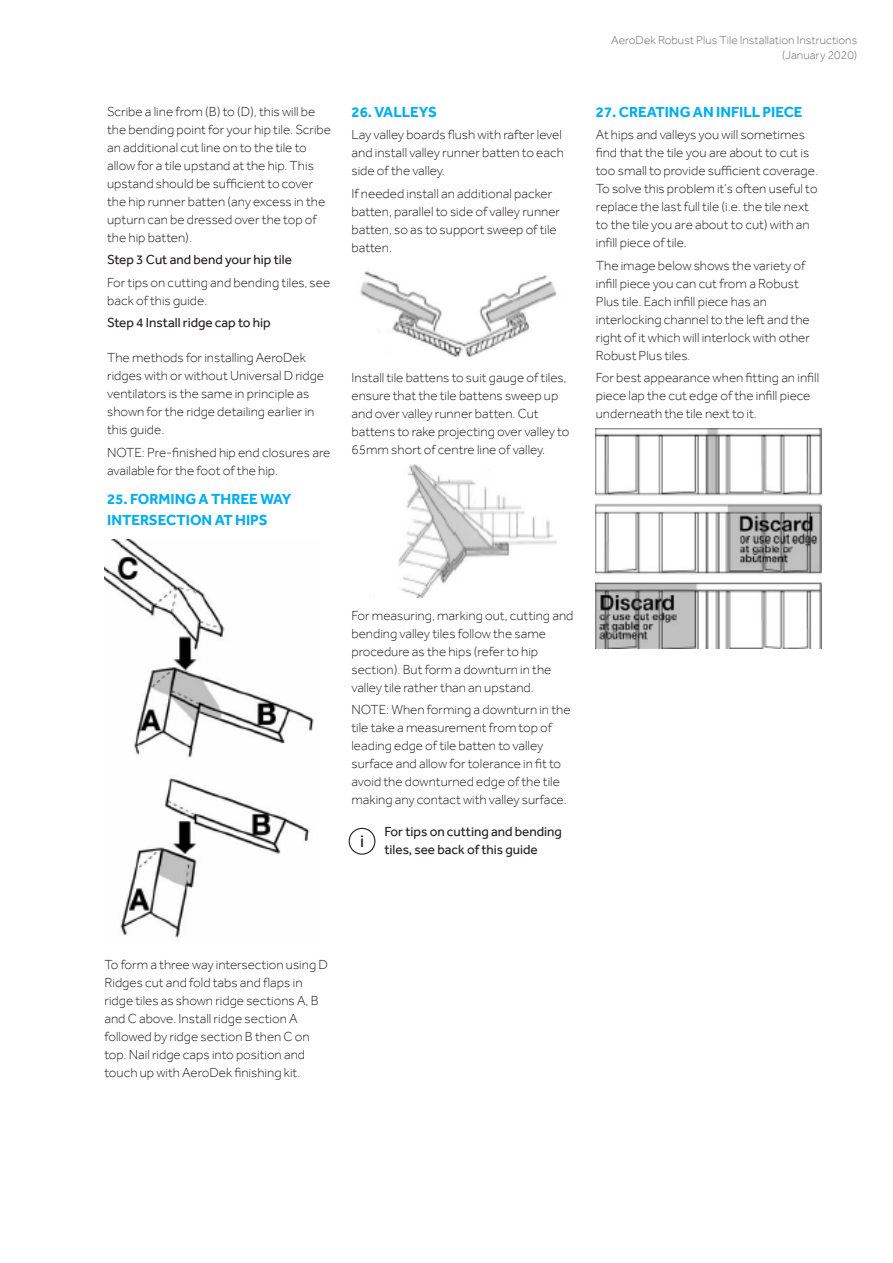
<style>
.page{position:relative;width:893px;height:1263px;background:#fff}
.page>*{position:absolute;margin:0;border:0;box-sizing:border-box;transform-origin:0 0}
.t1{font:18px "Effra";color:#231f20}
.Subhead_Effra_10_14p{font:700 15px/21px "Effra";color:#00aeef}
.Body_Copy_Instructio{font:700 15px "Effra";color:#00aeef}
.Body_Copy_Instructio-2{font:300 13.5px/18px "Effra";color:#231f20}
.Subhead_Effra_10_14p-2{font:300 13.5px/18px "Effra";color:#231f20}
.Body_-_regular{font:13.5px "Effra";color:#231f20}
.Body_Copy_Instructio-3{font:13.5px/18px "Effra";color:#231f20}
.t2{font:300 12px/15.8px "Effra";color:#6c6d70;text-align:right}
</style>
<div class="page">
<div style="left:349px;top:828px;width:26px;height:27px;border:1px solid #231f20;border-radius:50%"></div>
<img style="left:104px;top:540px;width:210px;height:398px">
<img style="left:360px;top:271px;width:197px;height:86px">
<img style="left:398px;top:464px;width:159px;height:133px">
<img style="left:596px;top:429px;width:225px;height:220px">
<p class="Body_Copy_Instructio-2" style="left:107px;top:102px;width:225px">Scribe a line from (B) to (D), this will be the bending point for your hip tile. Scribe an additional cut line on to the tile to allow for a tile upstand at the hip. This upstand should be sufficient to cover the hip runner batten (any excess in the upturn can be dressed over the top of the hip batten).</p>
<p class="Body_-_regular" style="left:107px;top:252px;width:186px">Step 3 Cut and bend your hip tile</p>
<p class="Body_Copy_Instructio-2" style="left:107px;top:273px;width:225px">For tips on cutting and bending tiles, see back of this guide.</p>
<p class="Body_-_regular" style="left:107px;top:314px;width:165px">Step 4 Install ridge cap to hip</p>
<p class="Subhead_Effra_10_14p-2" style="left:107px;top:349px;width:219px">The methods for installing AeroDek ridges with or without Universal D ridge ventilators is the same in principle as shown for the ridge detailing earlier in this guide.</p>
<p class="Subhead_Effra_10_14p-2" style="left:107px;top:443px;width:225px">NOTE: Pre-finished hip end closures are available for the foot of the hip.</p>
<p class="Subhead_Effra_10_14p" style="left:107px;top:489px;width:186px">25. FORMING A THREE WAY<br>INTERSECTION AT HIPS</p>
<p class="Subhead_Effra_10_14p" style="left:351px;top:101px;width:87px">26. VALLEYS</p>
<p class="Body_Copy_Instructio-2" style="left:351px;top:126px;width:214px">Lay valley boards flush with rafter level and install valley runner batten to each side of the valley.</p>
<p class="Body_Copy_Instructio-2" style="left:351px;top:184px;width:210px">If needed install an additional packer batten, parallel to side of valley runner batten, so as to support sweep of tile batten.</p>
<p class="Body_Copy_Instructio-2" style="left:351px;top:368px;width:219px">Install tile battens to suit gauge of tiles, ensure that the tile battens sweep up and over valley runner batten. Cut battens to rake projecting over valley to 65mm short of centre line of valley.</p>
<p class="t2" style="left:611px;top:32px;width:247px">AeroDek Robust Plus Tile Installation Instructions (January 2020)</p>
<p class="Body_Copy_Instructio" style="left:596px;top:103px;width:208px">27. CREATING AN INFILL PIECE</p>
<p class="Body_Copy_Instructio-2" style="left:596px;top:126px;width:224px">At hips and valleys you will sometimes find that the tile you are about to cut is too small to provide sufficient coverage.<br>To solve this problem it’s often useful to replace the last full tile (i.e. the tile next to the tile you are about to cut) with an infill piece of tile.</p>
<p class="Body_Copy_Instructio-2" style="left:596px;top:256px;width:216px">The image below shows the variety of infill piece you can cut from a Robust Plus tile. Each infill piece has an interlocking channel to the left and the right of it which will interlock with other Robust Plus tiles.</p>
<p class="Body_Copy_Instructio-2" style="left:596px;top:368px;width:225px">For best appearance when fitting an infill piece lap the cut edge of the infill piece underneath the tile next to it.</p>
<p class="Body_Copy_Instructio-2" style="left:351px;top:606px;width:223px">For measuring, marking out, cutting and bending valley tiles follow the same procedure as the hips (refer to hip section). But form a downturn in the valley tile rather than an upstand.</p>
<p class="Body_Copy_Instructio-2" style="left:351px;top:701px;width:221px">NOTE: When forming a downturn in the tile take a measurement from top of leading edge of tile batten to valley surface and allow for tolerance in fit to avoid the downturned edge of the tile making any contact with valley surface.</p>
<p class="Body_Copy_Instructio-3" style="left:384px;top:822px;width:179px">For tips on cutting and bending tiles, see back of this guide</p>
<p class="t1" style="left:360px;top:830px;width:5px">i</p>
<p class="Body_Copy_Instructio-2" style="left:104px;top:955px;width:225px">To form a three way intersection using D Ridges cut and fold tabs and flaps in ridge tiles as shown ridge sections A, B and C above. Install ridge section A followed by ridge section B then C on top. Nail ridge caps into position and touch up with AeroDek finishing kit.</p>
</div>
